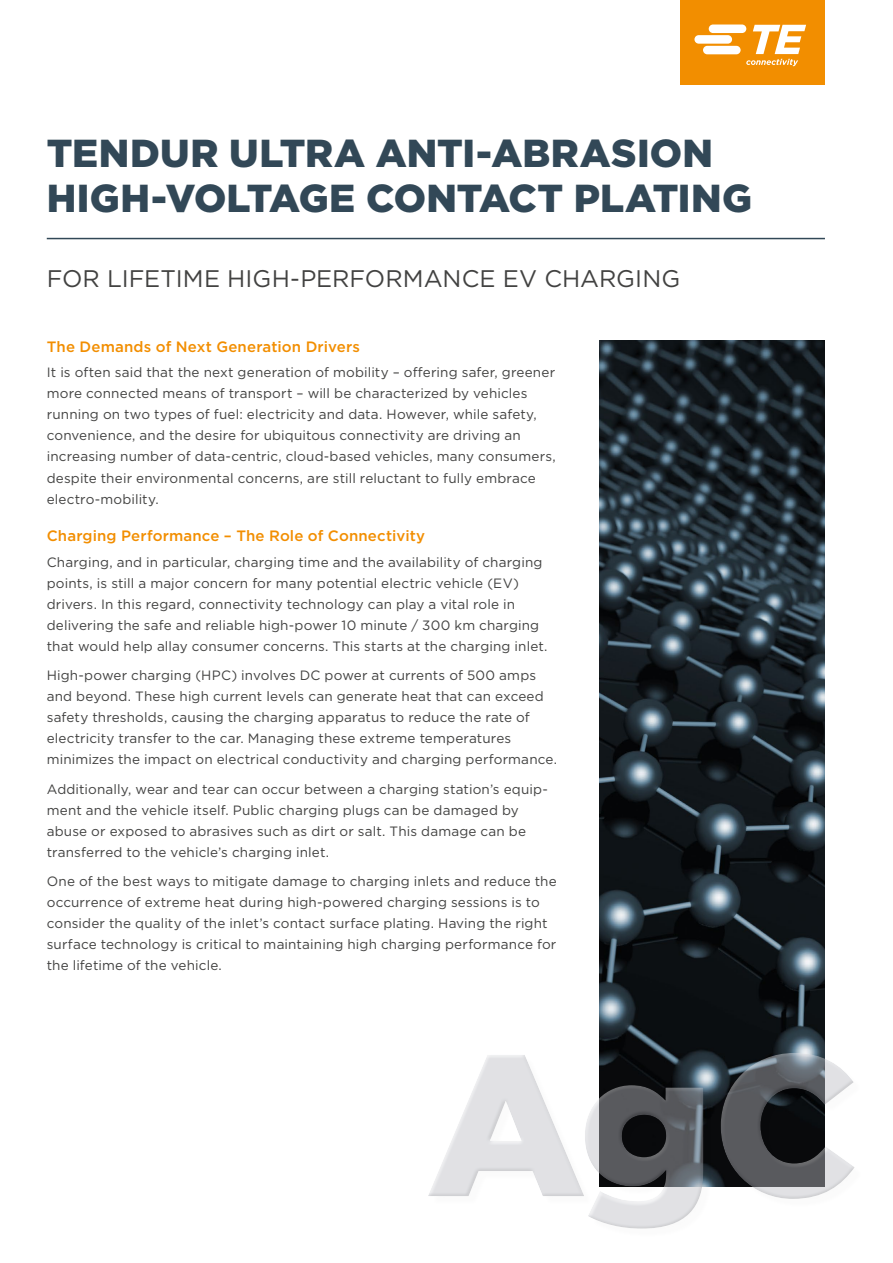
<style>
.page{position:relative;width:893px;height:1263px;background:#fff}
.page>*{position:absolute;margin:0;border:0;box-sizing:border-box;transform-origin:0 0}
.t1{font:900 39px/45px "Gotham";letter-spacing:.005em;color:#324857}
.t2{font:24px "Gotham";letter-spacing:.005em;color:#424241}
.t3{font:500 15px "Gotham";letter-spacing:.01em;color:#f28e00}
.t4{font:13.5px/21px "Gotham";letter-spacing:.01em;color:#424241}
</style>
<div class="page">
<div style="left:680px;top:0;width:145px;height:85px;background:#f28e00"></div>
<svg style="left:694px;top:25px;width:112px;height:41px"></svg>
<hr style="left:47px;top:238px;width:778px;height:1px;background:#324857">
<img style="left:600px;top:340px;width:225px;height:708px">
<div style="left:423px;top:1048px;width:435px;height:171px;background:#fff;opacity:.75"></div>
<div style="left:424px;top:1053px;width:435px;height:177px;background:#000;opacity:.2"></div>
<h1 class="t1" style="left:47px;top:131px;width:707px">TENDUR ULTRA ANTI-ABRASION<br>HIGH-VOLTAGE CONTACT PLATING</h1>
<h2 class="t2" style="left:47px;top:263px;width:635px">FOR LIFETIME HIGH-PERFORMANCE EV CHARGING</h2>
<p class="t3" style="left:47px;top:337px;width:315px">The Demands of Next Generation Drivers</p>
<p class="t4" style="left:47px;top:362px;width:510px">It is often said that the next generation of mobility – offering safer, greener more connected means of transport – will be characterized by vehicles running on two types of fuel: electricity and data. However, while safety, convenience, and the desire for ubiquitous connectivity are driving an increasing number of data-centric, cloud-based vehicles, many consumers, despite their environmental concerns, are still reluctant to fully embrace electro-mobility.</p>
<p class="t3" style="left:47px;top:526px;width:380px">Charging Performance – The Role of Connectivity</p>
<p class="t4" style="left:47px;top:551px;width:502px">Charging, and in particular, charging time and the availability of charging points, is still a major concern for many potential electric vehicle (EV) drivers. In this regard, connectivity technology can play a vital role in delivering the safe and reliable high-power 10 minute / 300 km charging that would help allay consumer concerns. This starts at the charging inlet.</p>
<p class="t4" style="left:47px;top:665px;width:512px">High-power charging (HPC) involves DC power at currents of 500 amps and beyond. These high current levels can generate heat that can exceed safety thresholds, causing the charging apparatus to reduce the rate of electricity transfer to the car. Managing these extreme temperatures minimizes the impact on electrical conductivity and charging performance.</p>
<p class="t4" style="left:47px;top:778px;width:503px">Additionally, wear and tear can occur between a charging station’s equip&shy;ment and the vehicle itself. Public charging plugs can be damaged by abuse or exposed to abrasives such as dirt or salt. This damage can be transferred to the vehicle’s charging inlet.</p>
<p class="t4" style="left:47px;top:871px;width:511px">One of the best ways to mitigate damage to charging inlets and reduce the occurrence of extreme heat during high-powered charging sessions is to consider the quality of the inlet’s contact surface plating. Having the right surface technology is critical to maintaining high charging performance for the lifetime of the vehicle.</p>
</div>
